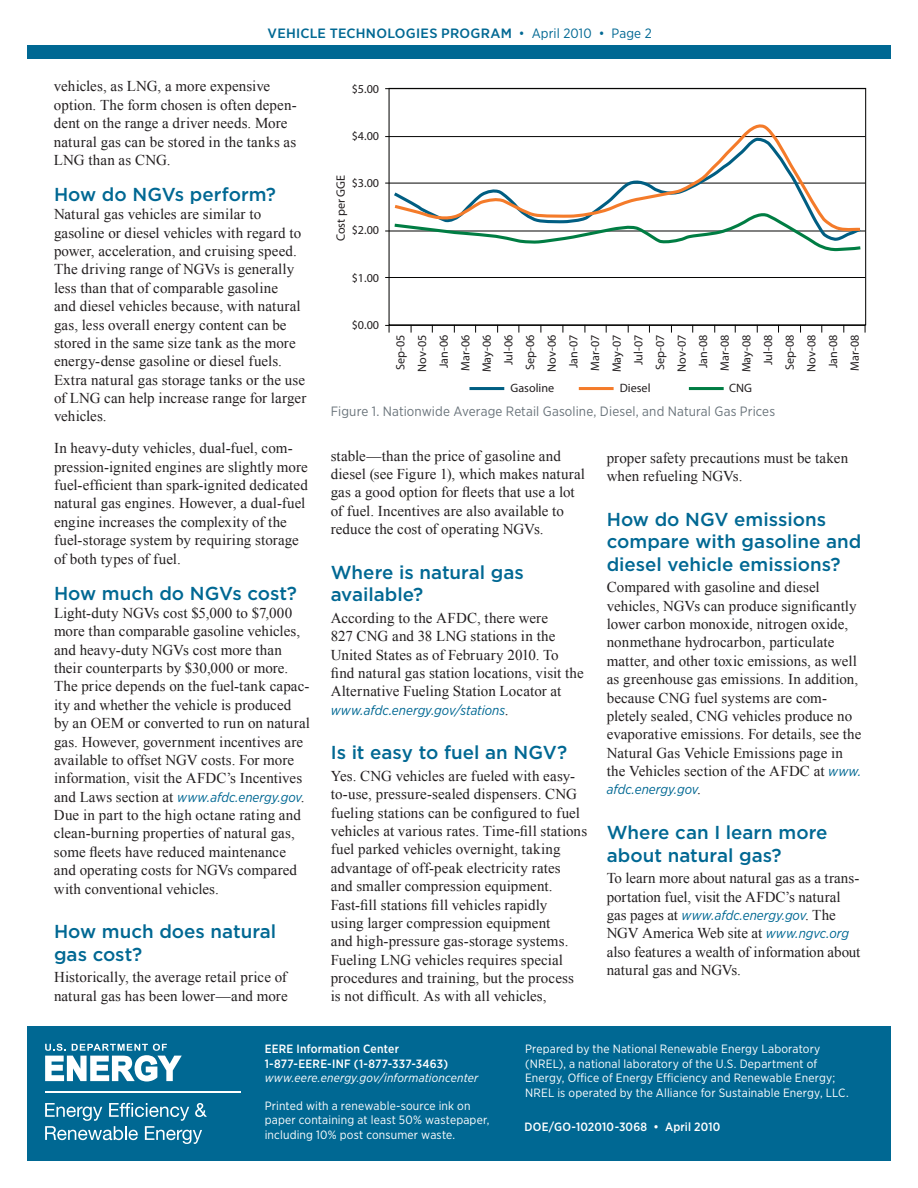
<style>
.page{position:relative;width:918px;height:1188px;background:#fff}
.page>*{position:absolute;margin:0;border:0;box-sizing:border-box;transform-origin:0 0}
.Subheads{font:500 18.75px/22.5px "Gotham";color:#006893}
.Base_Text{font:500 18.75px "Gotham";color:#006893}
.Base_Text-2{font:15px/18.3px "Times New Roman";letter-spacing:.005em;color:#231f20}
.Base_Text-3{font:italic 13.5px "Gotham Narrow";color:#006893}
.t1{font:13.5px "Gotham Narrow";letter-spacing:.01em;color:#6a747b}
.t2{font:500 13.5px "Gotham Narrow";letter-spacing:.015em;color:#006893;scale:1.1 1}
.t3{font:12.15px/21.6px "Myriad Pro";color:#231f20;text-align:center}
.Boilerplate_text{font:12px/14.4px "Gotham Narrow";letter-spacing:.015em;color:#fff}
.Boilerplate_text-2{font:500 12px "Gotham Narrow";letter-spacing:.02em;color:#fff}
.Boilerplate_text-3{font:italic 12px "Gotham Narrow";letter-spacing:.015em;color:#fff}
.s1{font-weight:400}
.s2{font-family:"Times New Roman";font-style:normal;font-size:15px;color:#231f20}
.s3{font-family:"Gotham Narrow";font-style:italic;font-size:13.5px;color:#006893}
</style>
<div class="page">
<div style="left:27px;top:45px;width:864px;height:13px;background:#006893"></div>
<div style="left:27px;top:1026px;width:864px;height:135px;background:#006893"></div>
<svg style="left:45px;top:1044px;width:137px;height:38px"></svg>
<svg style="left:45px;top:1103px;width:162px;height:41px"></svg>
<hr style="left:45px;top:1091px;width:196px;height:2px;background:#fff">
<hr style="left:385px;top:136px;width:480px;height:1px;background:#050504">
<hr style="left:385px;top:88px;width:480px;height:1px;background:#050504">
<hr style="left:385px;top:231px;width:480px;height:1px;background:#050504">
<hr style="left:385px;top:183px;width:480px;height:1px;background:#050504">
<hr style="left:385px;top:325px;width:480px;height:1px;background:#050504">
<hr style="left:385px;top:277px;width:480px;height:1px;background:#050504">
<hr style="left:469px;top:387px;width:35px;height:3px;background:#005e82">
<hr style="left:579px;top:387px;width:35px;height:3px;background:#f47b2a">
<hr style="left:689px;top:387px;width:35px;height:3px;background:#007d43">
<svg style="left:391px;top:230px;width:470px;height:22px"></svg>
<svg style="left:392px;top:234px;width:469px;height:9px"></svg>
<svg style="left:392px;top:124px;width:471px;height:110px"></svg>
<p class="t2" style="left:268px;top:25px;width:351px">VEHICLE TECHNOLOGIES PROGRAM <span class="s1">• April 2010 • Page 2</span></p>
<p class="Base_Text-2" style="left:54px;top:77px;width:244px">vehicles, as LNG, a more expensive option. The form chosen is often depen&shy;dent on the range a driver needs. More natural gas can be stored in the tanks as<br>LNG than as CNG.</p>
<p class="Base_Text" style="left:54px;top:182px;width:224px">How do NGVs perform?</p>
<p class="Base_Text-2" style="left:54px;top:205px;width:254px">Natural gas vehicles are similar to gasoline or diesel vehicles with regard to power, acceleration, and cruising speed.<br>The driving range of NGVs is generally less than that of comparable gasoline<br>and diesel vehicles because, with natural gas, less overall energy content can be stored in the same size tank as the more energy-dense gasoline or diesel fuels.<br>Extra natural gas storage tanks or the use of LNG can help increase range for larger vehicles.</p>
<p class="Base_Text-2" style="left:54px;top:439px;width:255px">In heavy-duty vehicles, dual-fuel, com&shy;pression-ignited engines are slightly more fuel-efficient than spark-ignited dedicated natural gas engines. However, a dual-fuel engine increases the complexity of the fuel-storage system by requiring storage of both types of fuel.</p>
<p class="Base_Text" style="left:54px;top:581px;width:245px">How much do NGVs cost?</p>
<p class="Base_Text-2" style="left:54px;top:604px;width:257px">Light-duty NGVs cost $5,000 to $7,000 more than comparable gasoline vehicles, and heavy-duty NGVs cost more than their counterparts by $30,000 or more.<br>The price depends on the fuel-tank capac&shy;ity and whether the vehicle is produced by an OEM or converted to run on natural gas. However, government incentives are available to offset NGV costs. For more information, visit the AFDC’s Incentives</p>
<p class="Base_Text-3" style="left:54px;top:789px;width:252px"><span class="s2">and Laws section at</span> www.afdc.energy.gov<span class="s2">.</span></p>
<p class="Base_Text-2" style="left:54px;top:806px;width:248px">Due in part to the high octane rating and clean-burning properties of natural gas, some fleets have reduced maintenance and operating costs for NGVs compared with conventional vehicles.</p>
<p class="Subheads" style="left:54px;top:920px;width:224px">How much does natural gas cost?</p>
<p class="Base_Text-2" style="left:54px;top:968px;width:235px">Historically, the average retail price of natural gas has been lower—and more</p>
<p class="t3" style="left:352px;top:78px;width:29px">$5.00</p>
<p class="t3" style="left:352px;top:125px;width:29px">$4.00</p>
<p class="t3" style="left:352px;top:172px;width:29px">$3.00</p>
<p class="t3" style="left:352px;top:219px;width:29px">$2.00</p>
<p class="t3" style="left:352px;top:266px;width:29px">$1.00</p>
<p class="t3" style="left:352px;top:314px;width:29px">$0.00</p>
<p class="t3" style="left:330px;top:241px;width:68px;rotate:-90deg">Cost per GGE</p>
<p class="t3" style="left:389px;top:372px;width:39px;rotate:-90deg">Sep-05<br>Nov-05<br>Jan-06<br>Mar-06<br>May-06<br>Jul-06<br>Sep-06<br>Nov-06<br>Jan-07<br>Mar-07<br>May-07<br>Jul-07<br>Sep-07<br>Nov-07<br>Jan-08<br>Mar-08<br>May-08<br>Jul-08<br>Sep-08<br>Nov-08<br>Jan-08<br>Mar-08</p>
<p class="t3" style="left:510px;top:377px;width:45px">Gasoline</p>
<p class="t3" style="left:620px;top:377px;width:32px">Diesel</p>
<p class="t3" style="left:729px;top:377px;width:24px">CNG</p>
<p class="t1" style="left:331px;top:403px;width:446px">Figure 1. Nationwide Average Retail Gasoline, Diesel, and Natural Gas Prices</p>
<p class="Base_Text-2" style="left:331px;top:446px;width:256px">stable—than the price of gasoline and diesel (see Figure 1), which makes natural gas a good option for fleets that use a lot of fuel. Incentives are also available to reduce the cost of operating NGVs.</p>
<p class="Subheads" style="left:331px;top:561px;width:195px">Where is natural gas available?</p>
<p class="Base_Text-2" style="left:331px;top:608px;width:255px">According to the AFDC, there were<br>827 CNG and 38 LNG stations in the United States as of February 2010. To find natural gas station locations, visit the Alternative Fueling Station Locator at</p>
<p class="Base_Text-3" style="left:331px;top:702px;width:179px">www.afdc.energy.gov/stations<span class="s2">.</span></p>
<p class="Subheads" style="left:331px;top:741px;width:238px">Is it easy to fuel an NGV?</p>
<p class="Base_Text-2" style="left:331px;top:766px;width:258px">Yes. CNG vehicles are fueled with easy&shy;to-use, pressure-sealed dispensers. CNG fueling stations can be configured to fuel vehicles at various rates. Time-fill stations fuel parked vehicles overnight, taking advantage of off-peak electricity rates<br>and smaller compression equipment.<br>Fast-fill stations fill vehicles rapidly<br>using larger compression equipment<br>and high-pressure gas-storage systems.<br>Fueling LNG vehicles requires special procedures and training, but the process is not difficult. As with all vehicles,</p>
<p class="Base_Text-2" style="left:607px;top:448px;width:243px">proper safety precautions must be taken when refueling NGVs.</p>
<p class="Subheads" style="left:607px;top:508px;width:256px">How do NGV emissions compare with gasoline and diesel vehicle emissions?</p>
<p class="Base_Text-2" style="left:607px;top:578px;width:256px">Compared with gasoline and diesel vehicles, NGVs can produce significantly lower carbon monoxide, nitrogen oxide, nonmethane hydrocarbon, particulate matter, and other toxic emissions, as well as greenhouse gas emissions. In addition, because CNG fuel systems are com&shy;pletely sealed, CNG vehicles produce no evaporative emissions. For details, see the Natural Gas Vehicle Emissions page in the Vehicles section of the AFDC at <span class="s3">www.</span></p>
<p class="Base_Text-3" style="left:607px;top:781px;width:96px">afdc.energy.gov<span class="s2">.</span></p>
<p class="Subheads" style="left:607px;top:821px;width:222px">Where can I learn more about natural gas?</p>
<p class="Base_Text-2" style="left:607px;top:869px;width:254px">To learn more about natural gas as a trans&shy;portation fuel, visit the AFDC’s natural</p>
<p class="Base_Text-3" style="left:607px;top:907px;width:230px"><span class="s2">gas pages at</span> www.afdc.energy.gov<span class="s2">. The</span></p>
<p class="Base_Text-2" style="left:607px;top:924px;width:255px">NGV America Web site at <span class="s3">www.ngvc.org </span>also features a wealth of information about natural gas and NGVs.</p>
<p class="Boilerplate_text-2" style="left:265px;top:1042px;width:136px">EERE Information Center</p>
<p class="Boilerplate_text-2" style="left:265px;top:1056px;width:185px">1-877-EERE-INF (1-877-337-3463)</p>
<p class="Boilerplate_text-3" style="left:265px;top:1071px;width:215px">www.eere.energy.gov/informationcenter</p>
<p class="Boilerplate_text" style="left:265px;top:1098px;width:226px">Printed with a renewable-source ink on paper containing at least 50% wastepaper, including 10% post consumer waste.</p>
<p class="Boilerplate_text" style="left:525px;top:1042px;width:325px">Prepared by the National Renewable Energy Laboratory (NREL), a national laboratory of the U.S. Department of Energy, Office of Energy Efficiency and Renewable Energy; NREL is operated by the Alliance for Sustainable Energy, LLC.</p>
<p class="Boilerplate_text-2" style="left:525px;top:1119px;width:197px">DOE/GO-102010-3068 • April 2010</p>
</div>
